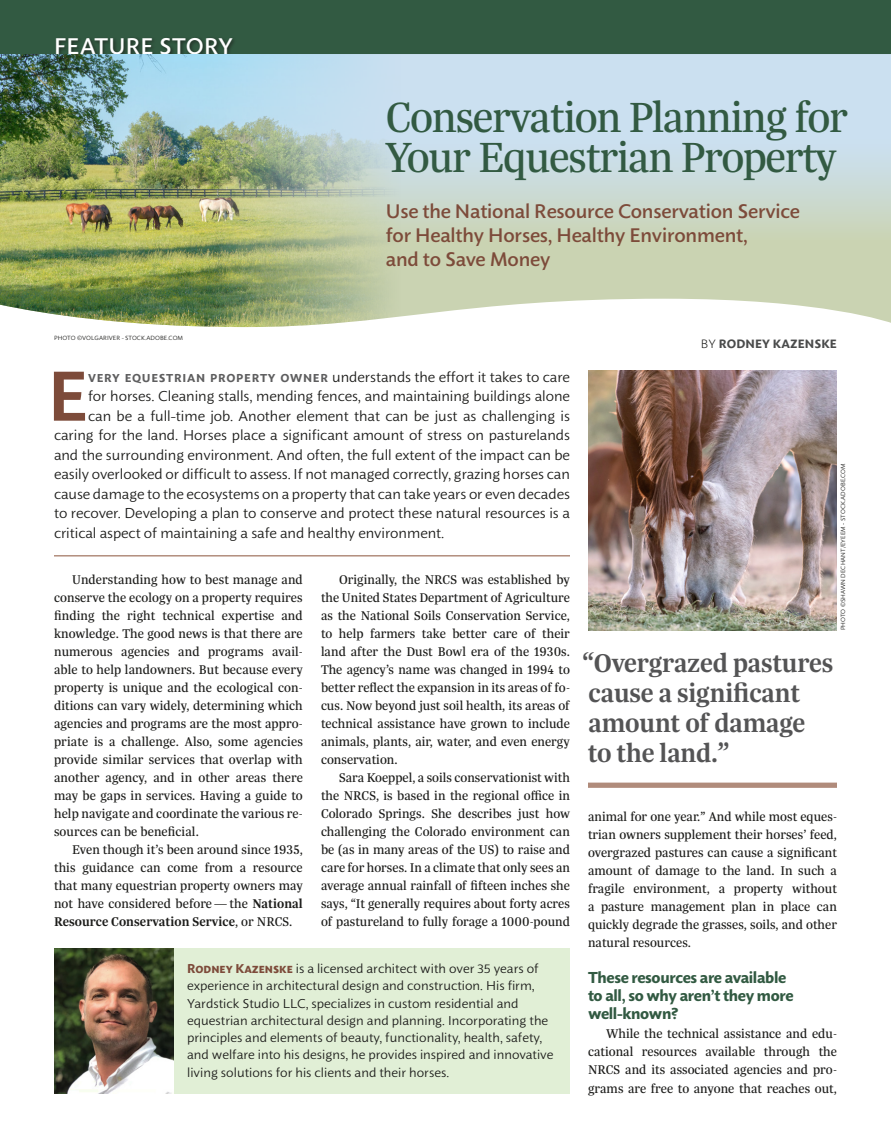
<style>
.page{position:relative;width:891px;height:1148px;background:#fff}
.page>*{position:absolute;margin:0;border:0;box-sizing:border-box;transform-origin:0 0}
.t1{font:700 69.9px "Lelum Sans";color:#7d4b3a}
.t2{font:45px/40.5px "Trola";letter-spacing:-.03em;color:#325a42}
.t3{font:600 27.3px/30px "Trola";letter-spacing:-.01em;color:#545455}
.t4{font:500 22.5px "Lelum Sans";letter-spacing:.005em;color:#fff}
.t5{font:500 19.5px/24px "Lelum Sans";letter-spacing:-.01em;color:#7d4b3a}
.t6{font:800 15.75px/18px "Lelum Sans";letter-spacing:-.02em;color:#325a42}
.t7{font:14.25px "Lelum Sans";letter-spacing:-.005em;color:#1c1c1a}
.t8{font:13.5px/18px "Trola";color:#1c1c1a;text-align:justify}
.t9{font:12.75px/17.2px "Lelum Sans";color:#1c1c1a}
.t10{font:800 12px "Lelum Sans";letter-spacing:.01em;color:#4a4b4b}
.t11{font:6px "Lelum Sans";letter-spacing:.01em;color:#1c1c1a}
.s1{font-weight:300;color:#1c1c1a}
.s2{font-weight:700;color:#5e5e5f}
.s3{font-weight:600}
.s4{font-weight:800;color:#7d4b3a}
</style>
<div class="page">
<div style="left:0;top:0;width:891px;height:54px;background:#325a42"></div>
<div style="left:55px;top:36px;width:182px;height:23px;background:#1c1c1a;opacity:.75"></div>
<svg style="left:469px;top:54px;width:422px;height:269px;background:#cedcd8"></svg>
<img style="left:0;top:54px;width:469px;height:273px">
<div style="left:54px;top:948px;width:516px;height:146px;background:#e1efd6"></div>
<img style="left:54px;top:948px;width:120px;height:146px">
<img style="left:588px;top:370px;width:249px;height:260px">
<hr style="left:54px;top:555px;width:516px;height:1px;background:#b28d7d">
<div style="left:588px;top:782px;width:249px;height:6px;background:#b08b7b"></div>
<p class="t4" style="left:54px;top:29px;width:180px">FEATURE STORY</p>
<p class="t11" style="left:54px;top:333px;width:131px">PHOTO ©VOLGARIVER - STOCK.ADOBE.COM</p>
<p class="t2" style="left:386px;top:95px;width:464px">Conservation Planning for<br>Your Equestrian Property</p>
<p class="t5" style="left:386px;top:200px;width:416px">Use the National Resource Conservation Service for Healthy Horses, Healthy Environment,<br>and to Save Money</p>
<p class="t10" style="left:701px;top:334px;width:138px"><span class="s1">BY</span> RODNEY KAZENSKE</p>
<p class="t1" style="left:48px;top:342px;width:42px">E</p>
<p class="t7" style="left:88px;top:366px;width:483px"><span class="s2">very equestrian property owner</span> understands the effort it takes to care</p>
<p class="t7" style="left:88px;top:386px;width:483px">for horses. Cleaning stalls, mending fences, and maintaining buildings alone</p>
<p class="t7" style="left:88px;top:405px;width:483px">can be a full-time job. Another element that can be just as challenging is</p>
<p class="t7" style="left:54px;top:425px;width:518px">caring for the land. Horses place a significant amount of stress on pasturelands</p>
<p class="t7" style="left:54px;top:444px;width:517px">and the surrounding environment. And often, the full extent of the impact can be</p>
<p class="t7" style="left:54px;top:464px;width:518px">easily overlooked or difficult to assess. If not managed correctly, grazing horses can</p>
<p class="t7" style="left:54px;top:483px;width:518px">cause damage to the ecosystems on a property that can take years or even decades</p>
<p class="t7" style="left:54px;top:503px;width:518px">to recover. Developing a plan to conserve and protect these natural resources is a</p>
<p class="t7" style="left:54px;top:522px;width:392px">critical aspect of maintaining a safe and healthy environment.</p>
<p class="t8" style="left:54px;top:570px;width:250px;text-indent:18px">Understanding how to best manage and conserve the ecology on a property requires finding the right technical expertise and knowledge. The good news is that there are numerous agencies and programs avail&shy;able to help landowners. But because every property is unique and the ecological con&shy;ditions can vary widely, determining which agencies and programs are the most appro&shy;priate is a challenge. Also, some agencies provide similar services that overlap with another agency, and in other areas there may be gaps in services. Having a guide to help navigate and coordinate the various re&shy;sources can be beneficial.</p>
<p class="t8" style="left:54px;top:840px;width:250px;text-indent:18px">Even though it’s been around since 1935, this guidance can come from a resource that many equestrian property owners may not have considered before—the <span class="s3">National Resource Conservation Service</span>, or NRCS.</p>
<p class="t8" style="left:321px;top:570px;width:251px;text-indent:18px">Originally, the NRCS was established by the United States Department of Agriculture as the National Soils Conservation Service, to help farmers take better care of their land after the Dust Bowl era of the 1930s.<br>The agency’s name was changed in 1994 to better reflect the expansion in its areas of fo&shy;cus. Now beyond just soil health, its areas of technical assistance have grown to include animals, plants, air, water, and even energy conservation.</p>
<p class="t8" style="left:321px;top:768px;width:251px;text-indent:18px">Sara Koeppel, a soils conservationist with the NRCS, is based in the regional office in Colorado Springs. She describes just how challenging the Colorado environment can be (as in many areas of the US) to raise and care for horses. In a climate that only sees an average annual rainfall of fifteen inches she says, “It generally requires about forty acres of pastureland to fully forage a 1000-pound</p>
<p class="t9" style="left:187px;top:960px;width:368px"><span class="s4">Rodney Kazenske</span> is a licensed architect with over 35 years of experience in architectural design and construction. His firm, Yardstick Studio LLC, specializes in custom residential and equestrian architectural design and planning. Incorporating the principles and elements of beauty, functionality, health, safety, and welfare into his designs, he provides inspired and innovative living solutions for his clients and their horses.</p>
<p class="t11" style="left:839px;top:630px;width:169px;rotate:-90deg">PHOTO ©SHAWN DECHANT/EYEEM - STOCK.ADOBE.COM</p>
<p class="t3" style="left:583px;top:647px;width:252px">“Overgrazed pastures cause a significant amount of damage<br>to the land.”</p>
<p class="t8" style="left:588px;top:807px;width:251px">animal for one year.” And while most eques&shy;trian owners supplement their horses’ feed, overgrazed pastures can cause a significant amount of damage to the land. In such a fragile environment, a property without a pasture management plan in place can quickly degrade the grasses, soils, and other natural resources.</p>
<p class="t6" style="left:588px;top:969px;width:206px">These resources are available to all, so why aren’t they more well-known?</p>
<p class="t8" style="left:588px;top:1023px;width:251px;text-indent:18px">While the technical assistance and edu&shy;cational resources available through the NRCS and its associated agencies and pro&shy;grams are free to anyone that reaches out,</p>
</div>
